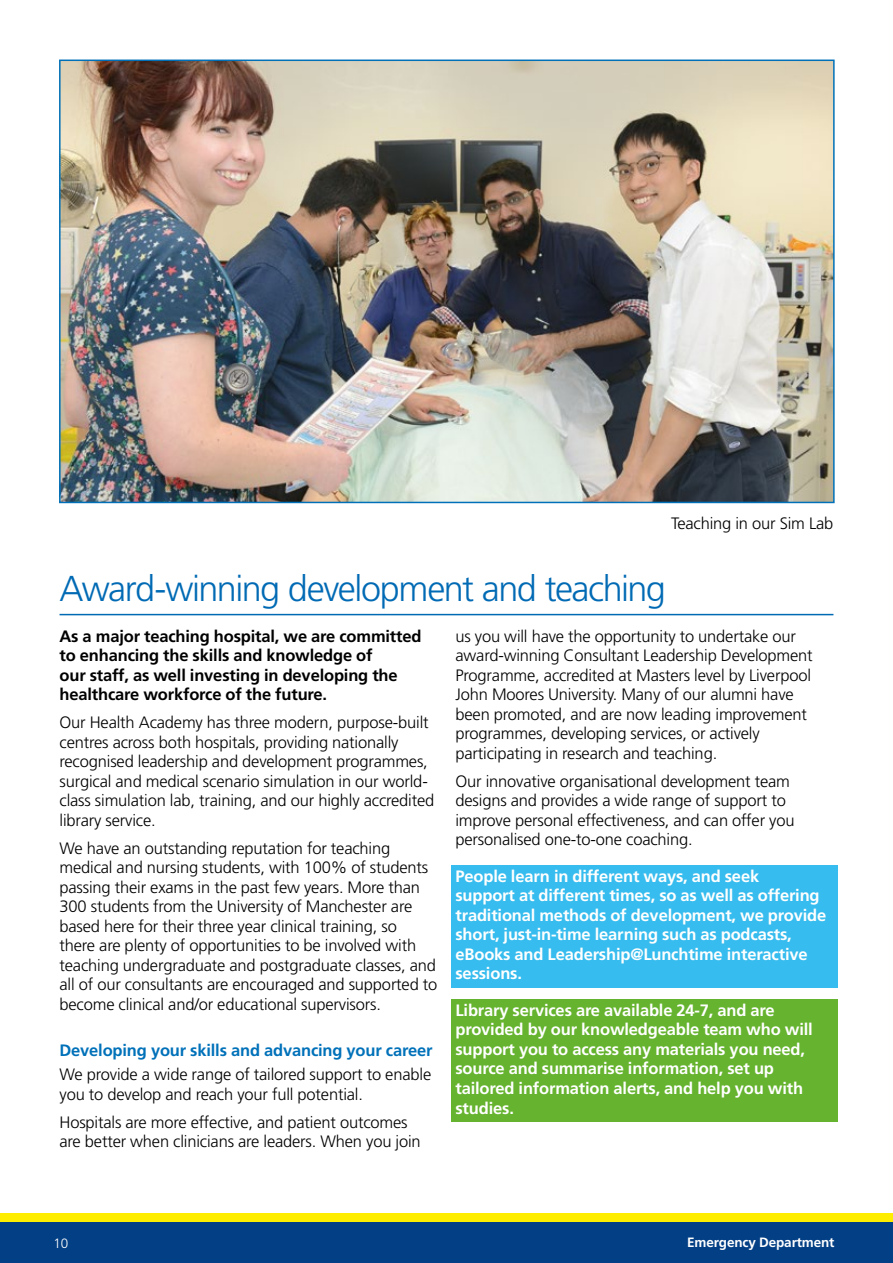
<style>
.page{position:relative;width:893px;height:1263px;background:#fff}
.page>*{position:absolute;margin:0;border:0;box-sizing:border-box;transform-origin:0 0}
.t1{font:300 36px "Frutiger LT Std";letter-spacing:-.04em;color:#006ab4}
.t2{font:300 16.5px/19.5px "Frutiger LT Std";letter-spacing:-.01em;color:#000}
.t3{font:700 16.5px/19.5px "Frutiger LT Std";letter-spacing:-.01em;color:#fff}
.t4{font:700 16.5px/19.5px "Frutiger LT Std";letter-spacing:-.01em;color:#000}
.t5{font:700 16.5px "Frutiger LT Std";letter-spacing:-.01em;color:#0071b9}
.t6{font:700 13.5px "Frutiger LT Std";letter-spacing:-.01em;color:#fff}
.t7{font:300 13.5px "Frutiger LT Std";color:#fff}
</style>
<div class="page">
<div style="left:0;top:1214px;width:893px;height:34px;background:#ffed00"></div>
<div style="left:0;top:1222px;width:893px;height:41px;background:#033f85"></div>
<hr style="left:60px;top:614px;width:773px;height:1px;background:#006ab4">
<div style="left:451px;top:865px;width:387px;height:123px;background:#36bcee"></div>
<div style="left:451px;top:999px;width:387px;height:123px;background:#65b32e"></div>
<img style="left:62px;top:63px;width:770px;height:437px">
<div style="left:59px;top:60px;width:776px;height:443px;border:2px solid #0071b9"></div>
<p class="t2" style="left:671px;top:513px;width:164px">Teaching in our Sim Lab</p>
<h1 class="t1" style="left:60px;top:568px;width:608px">Award-winning development and teaching</h1>
<p class="t4" style="left:60px;top:626px;width:363px">As a major teaching hospital, we are committed to enhancing the skills and knowledge of<br>our staff, as well investing in developing the healthcare workforce of the future.</p>
<p class="t2" style="left:60px;top:713px;width:376px">Our Health Academy has three modern, purpose-built centres across both hospitals, providing nationally recognised leadership and development programmes, surgical and medical scenario simulation in our world&shy;class simulation lab, training, and our highly accredited library service.</p>
<p class="t2" style="left:60px;top:839px;width:379px">We have an outstanding reputation for teaching medical and nursing students, with 100% of students passing their exams in the past few years. More than 300 students from the University of Manchester are based here for their three year clinical training, so<br>there are plenty of opportunities to be involved with teaching undergraduate and postgraduate classes, and all of our consultants are encouraged and supported to become clinical and/or educational supervisors.</p>
<p class="t5" style="left:60px;top:1041px;width:374px">Developing your skills and advancing your career</p>
<p class="t2" style="left:60px;top:1065px;width:373px">We provide a wide range of tailored support to enable you to develop and reach your full potential.</p>
<p class="t2" style="left:60px;top:1112px;width:363px">Hospitals are more effective, and patient outcomes are better when clinicians are leaders. When you join</p>
<p class="t2" style="left:455px;top:627px;width:359px">us you will have the opportunity to undertake our award-winning Consultant Leadership Development Programme, accredited at Masters level by Liverpool John Moores University. Many of our alumni have been promoted, and are now leading improvement programmes, developing services, or actively participating in research and teaching.</p>
<p class="t2" style="left:455px;top:772px;width:341px">Our innovative organisational development team designs and provides a wide range of support to improve personal effectiveness, and can offer you personalised one-to-one coaching.</p>
<p class="t3" style="left:455px;top:866px;width:372px">People learn in different ways, and seek<br>support at different times, so as well as offering traditional methods of development, we provide short, just-in-time learning such as podcasts, eBooks and Leadership@Lunchtime interactive sessions.</p>
<p class="t3" style="left:455px;top:1000px;width:359px">Library services are available 24-7, and are provided by our knowledgeable team who will support you to access any materials you need, source and summarise information, set up tailored information alerts, and help you with studies.</p>
<p class="t7" style="left:54px;top:1236px;width:16px">10</p>
<p class="t6" style="left:687px;top:1234px;width:149px">Emergency Department</p>
</div>
